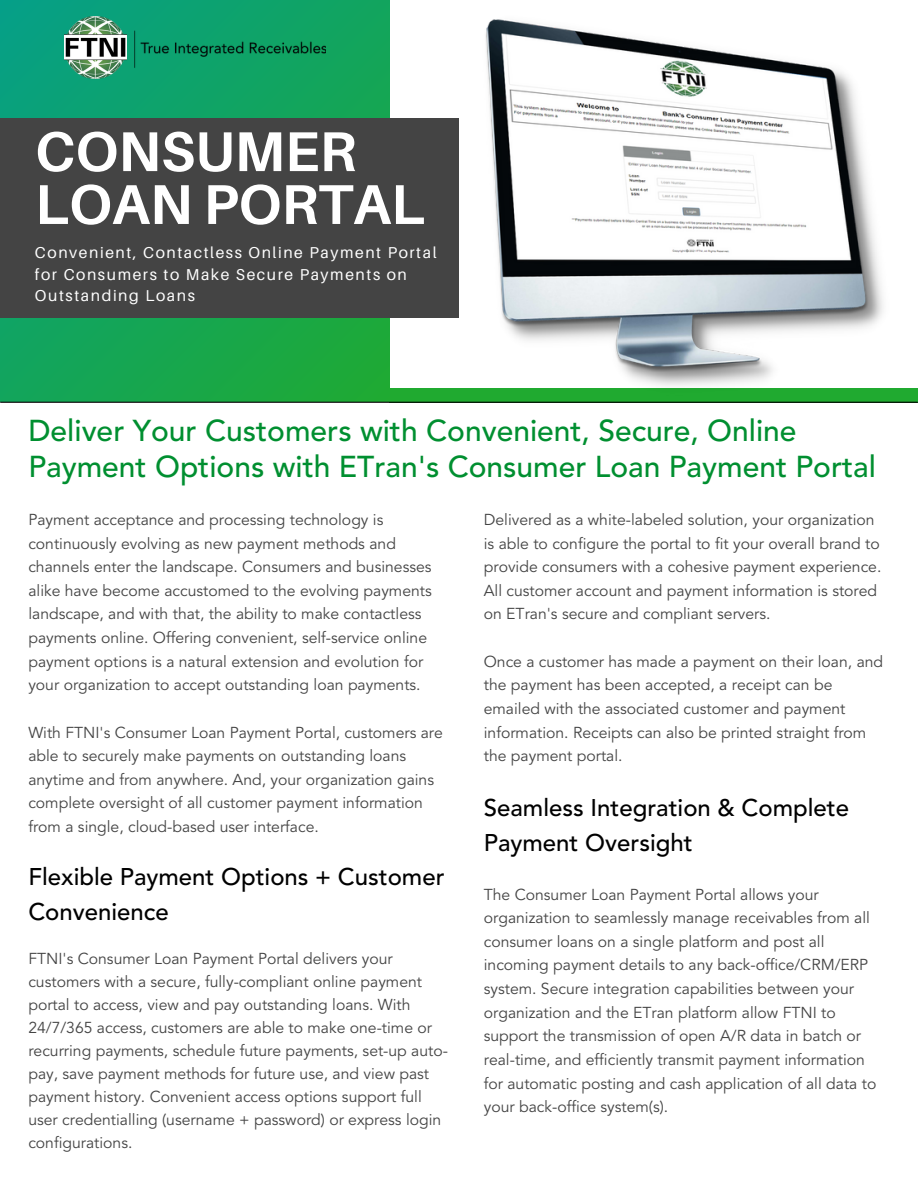
<style>
.page{position:relative;width:918px;height:1188px;background:#fff}
.page>*{position:absolute;margin:0;border:0;box-sizing:border-box;transform-origin:0 0}
.t1{font:700 56.1px/52.8px "Aileron";color:#fff}
.t2{font:500 30px/36px "Avenir";color:#008f30}
.t3{font:500 24px/34.8px "Avenir";color:#000}
.t4{font:15.75px/23.7px "Avenir";color:#444}
.t5{font:15.75px/21.3px "Aileron";letter-spacing:.1em;color:#fff}
</style>
<div class="page">
<div style="left:390px;top:389px;width:528px;height:13px;background:#20aa30"></div>
<svg style="left:0;top:0;width:390px;height:402px;background:#13a35b"></svg>
<div style="left:0;top:118px;width:459px;height:199px;background:#444"></div>
<hr style="left:1px;top:402px;width:916px;height:1px;background:#000">
<img style="left:64px;top:17px;width:63px;height:61px">
<img style="left:131px;top:17px;width:194px;height:61px">
<img style="left:481px;top:19px;width:410px;height:370px">
<p class="t1" style="left:35px;top:124px;width:391px">CONSUMER<br>LOAN PORTAL</p>
<p class="t5" style="left:35px;top:242px;width:403px">Convenient, Contactless Online Payment Portal for Consumers to Make Secure Payments on<br>Outstanding Loans</p>
<p class="t2" style="left:28px;top:414px;width:849px">Deliver Your Customers with Convenient, Secure, Online<br>Payment Options with ETran's Consumer Loan Payment Portal</p>
<p class="t4" style="left:28px;top:508px;width:405px">Payment acceptance and processing technology is continuously evolving as new payment methods and channels enter the landscape. Consumers and businesses alike have become accustomed to the evolving payments landscape, and with that, the ability to make contactless payments online. Offering convenient, self-service online payment options is a natural extension and evolution for your organization to accept outstanding loan payments.</p>
<p class="t4" style="left:28px;top:721px;width:416px">With FTNI's Consumer Loan Payment Portal, customers are able to securely make payments on outstanding loans anytime and from anywhere. And, your organization gains complete oversight of all customer payment information from a single, cloud-based user interface.</p>
<p class="t3" style="left:28px;top:860px;width:418px">Flexible Payment Options + Customer<br>Convenience</p>
<p class="t4" style="left:28px;top:947px;width:421px;line-height:23px">FTNI's Consumer Loan Payment Portal delivers your customers with a secure, fully-compliant online payment portal to access, view and pay outstanding loans. With 24/7/365 access, customers are able to make one-time or recurring payments, schedule future payments, set-up auto&shy;pay, save payment methods for future use, and view past payment history. Convenient access options support full user credentialling (username + password) or express login configurations.</p>
<p class="t4" style="left:484px;top:508px;width:399px">Delivered as a white-labeled solution, your organization is able to configure the portal to fit your overall brand to provide consumers with a cohesive payment experience.<br>All customer account and payment information is stored on ETran's secure and compliant servers.</p>
<p class="t4" style="left:484px;top:650px;width:401px">Once a customer has made a payment on their loan, and the payment has been accepted, a receipt can be emailed with the associated customer and payment information. Receipts can also be printed straight from the payment portal.</p>
<p class="t3" style="left:484px;top:791px;width:367px">Seamless Integration &amp; Complete<br>Payment Oversight</p>
<p class="t4" style="left:484px;top:883px;width:394px">The Consumer Loan Payment Portal allows your organization to seamlessly manage receivables from all consumer loans on a single platform and post all incoming payment details to any back-office/CRM/ERP system. Secure integration capabilities between your organization and the ETran platform allow FTNI to support the transmission of open A/R data in batch or real-time, and efficiently transmit payment information for automatic posting and cash application of all data to your back-office system(s).</p>
</div>
